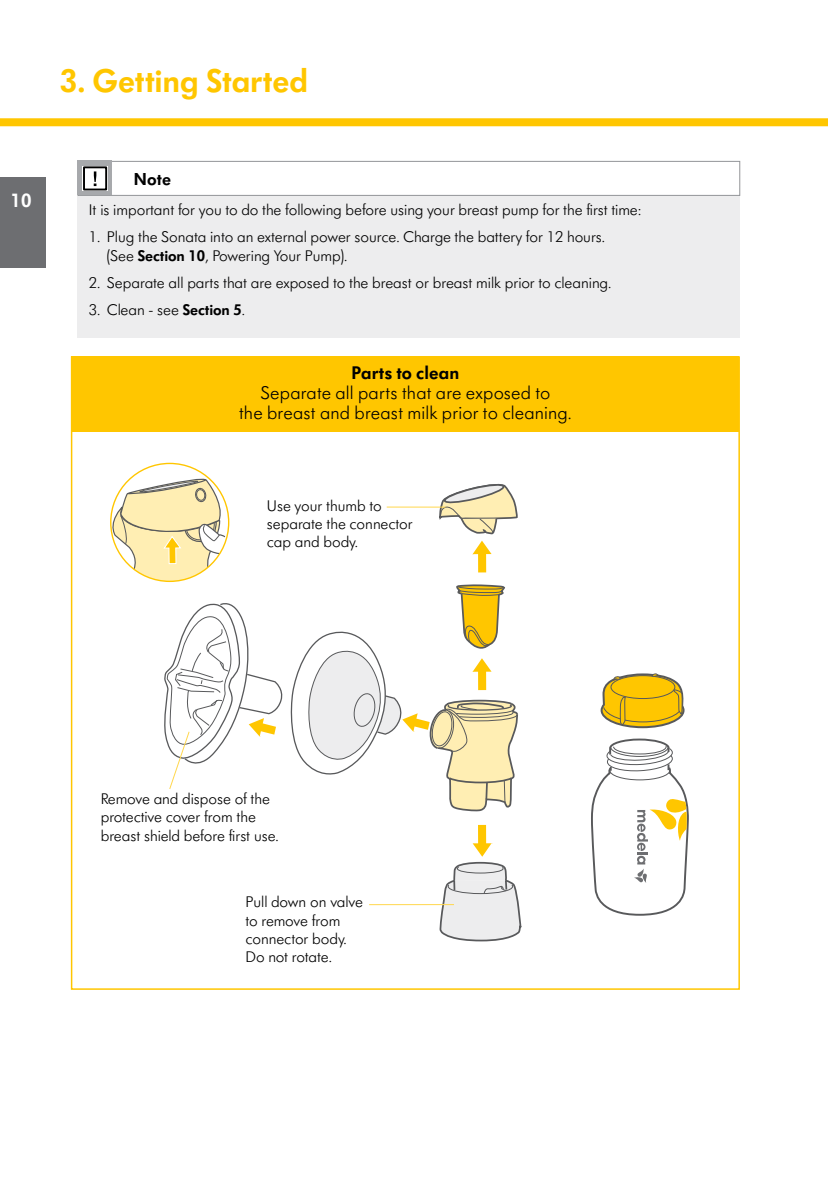
<style>
.page{position:relative;width:828px;height:1188px;background:#fff}
.page>*{position:absolute;margin:0;border:0;box-sizing:border-box;transform-origin:0 0}
.t1{font:600 34px "Futura SB Medela";letter-spacing:-.005em;color:#ffc600}
.t2{font:600 20px "Futura SB Medela";color:#fff}
.t3{font:300 19px/20px "Futura SB Medela";letter-spacing:.01em;color:#000;text-align:center}
.t4{font:600 19px "Futura SB Medela";letter-spacing:.005em;color:#000}
.t5{font:600 18px "Futura SB Medela";color:#000}
.t6{font:300 16px/18.4px "Futura SB Medela";color:#000}
.s1{font-weight:600}
</style>
<div class="page">
<div style="left:0;top:118px;width:828px;height:8px;background:#ffc600"></div>
<div style="left:0;top:177px;width:45px;height:91px;background:#6d6e71"></div>
<div style="left:77px;top:188px;width:663px;height:150px;background:#ededee"></div>
<div style="left:78px;top:161px;width:662px;height:35px;background:#fff;border:1px solid #939598"></div>
<div style="left:77px;top:161px;width:34px;height:34px;background:#a7a9ac"></div>
<svg style="left:82px;top:187px;width:25px;height:4px"></svg>
<div style="left:83px;top:166px;width:24px;height:24px;border:2px solid #000"></div>
<svg style="left:82px;top:166px;width:25px;height:21px"></svg>
<svg style="left:439px;top:825px;width:83px;height:117px"></svg>
<svg style="left:591px;top:673px;width:98px;height:243px"></svg>
<div style="left:72px;top:356px;width:667px;height:76px;background:#ffc600"></div>
<svg style="left:111px;top:470px;width:407px;height:342px"></svg>
<hr style="left:369px;top:904px;width:85px;height:1px;background:#ffd74d">
<p class="t2" style="left:11px;top:188px;width:22px">10</p>
<h1 class="t1" style="left:60px;top:61px;width:250px">3. Getting Started</h1>
<p class="t5" style="left:134px;top:168px;width:39px">Note</p>
<p class="t6" style="left:89px;top:201px;width:554px">It is important for you to do the following before using your breast pump for the first time:</p>
<p class="t6" style="left:107px;top:228px;width:500px;text-indent:-18px">1. Plug the Sonata into an external power source. Charge the battery for 12 hours. (See <span class="s1">Section 10</span>, Powering Your Pump).</p>
<p class="t6" style="left:89px;top:273px;width:524px">2. Separate all parts that are exposed to the breast or breast milk prior to cleaning.</p>
<p class="t6" style="left:89px;top:300px;width:158px">3. Clean - see <span class="s1">Section 5</span>.</p>
<p class="t4" style="left:352px;top:362px;width:109px">Parts to clean</p>
<p class="t3" style="left:239px;top:383px;width:334px">Separate all parts that are exposed to<br>the breast and breast milk prior to cleaning.</p>
<p class="t6" style="left:267px;top:496px;width:147px">Use your thumb to separate the connector cap and body.</p>
<p class="t6" style="left:101px;top:789px;width:180px">Remove and dispose of the protective cover from the breast shield before first use.</p>
<p class="t6" style="left:245px;top:893px;width:119px">Pull down on valve to remove from connector body.<br>Do not rotate.</p>
</div>
